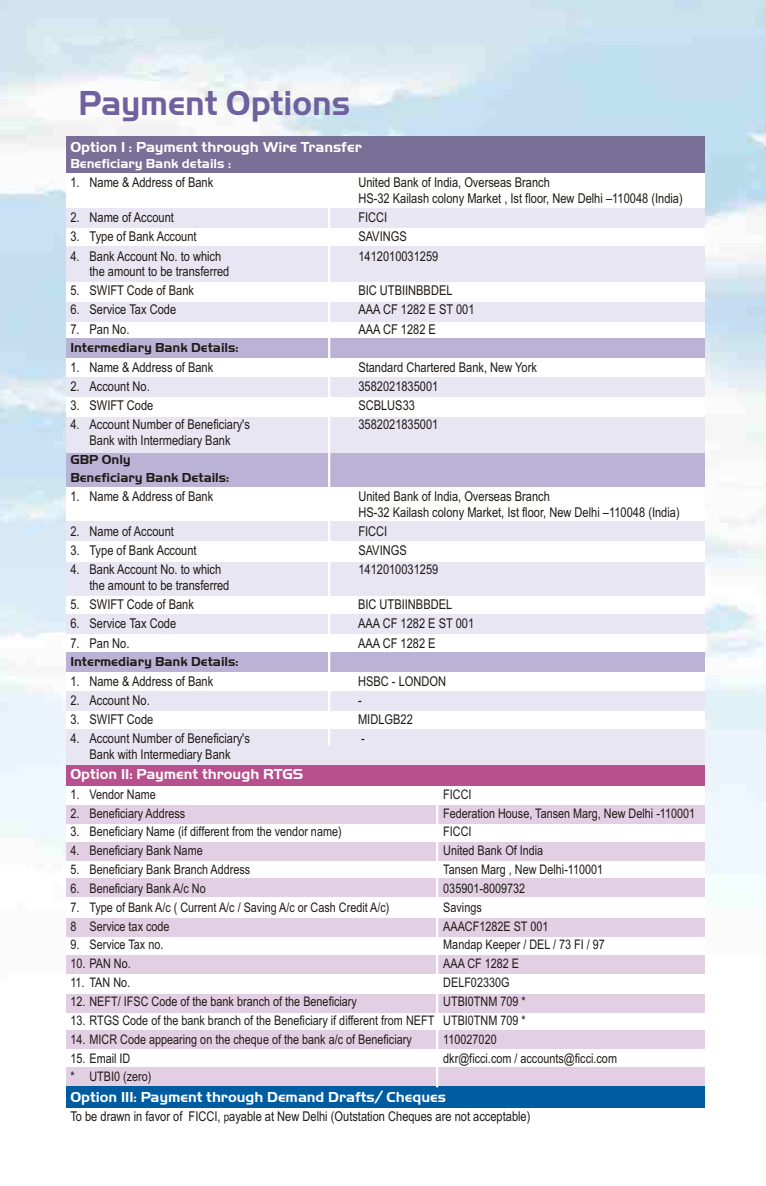
<style>
.page{position:relative;width:766px;height:1186px;background:#fff}
.page>*{position:absolute;margin:0;border:0;box-sizing:border-box;transform-origin:0 0}
.t1{font:700 36px "Handel Got D";color:#6e619e;scale:.94 1}
.t2{font:700 15px "Handel Got D";color:#fff}
.t3{font:13.5px/15.3px "Arial Narrow";color:#1f1a17}
.t4{font:700 13.5px/18.8px "Handel Got D";color:#1f1a17}
.t5{font:700 13.5px "Handel Got D";color:#fff}
.t6{font:13.2px "Arial Narrow";color:#1f1a17}
.s1{font-size:13.5px}
.s2{font-size:12px}
</style>
<div class="page">
<img style="left:0;top:0;width:765px;height:1108px">
<div style="left:66px;top:137px;width:638px;height:1001px;background:#fff"></div>
<div style="left:66px;top:137px;width:638px;height:36px;background:#787096"></div>
<div style="left:66px;top:1086px;width:638px;height:22px;background:#005ca1"></div>
<div style="left:66px;top:338px;width:638px;height:19px;background:#bab3d6"></div>
<div style="left:66px;top:449px;width:638px;height:37px;background:#bab3d6"></div>
<div style="left:66px;top:652px;width:638px;height:20px;background:#bab3d6"></div>
<div style="left:66px;top:691px;width:638px;height:19px;background:#e8e6f2"></div>
<div style="left:66px;top:729px;width:638px;height:36px;background:#e8e6f2"></div>
<div style="left:66px;top:521px;width:638px;height:20px;background:#e8e6f2"></div>
<div style="left:66px;top:765px;width:638px;height:20px;background:#b84f8f"></div>
<div style="left:66px;top:561px;width:638px;height:34px;background:#e8e6f2"></div>
<div style="left:66px;top:614px;width:638px;height:19px;background:#e8e6f2"></div>
<div style="left:66px;top:377px;width:638px;height:19px;background:#e8e6f2"></div>
<div style="left:66px;top:417px;width:638px;height:35px;background:#e8e6f2"></div>
<div style="left:66px;top:804px;width:638px;height:19px;background:#e3cfe3"></div>
<div style="left:66px;top:842px;width:638px;height:19px;background:#e3cfe3"></div>
<div style="left:66px;top:878px;width:638px;height:19px;background:#e3cfe3"></div>
<div style="left:66px;top:917px;width:638px;height:19px;background:#e3cfe3"></div>
<div style="left:66px;top:955px;width:638px;height:19px;background:#e3cfe3"></div>
<div style="left:66px;top:993px;width:638px;height:19px;background:#e3cfe3"></div>
<div style="left:66px;top:1030px;width:638px;height:19px;background:#e3cfe3"></div>
<div style="left:66px;top:1067px;width:638px;height:19px;background:#e3cfe3"></div>
<div style="left:66px;top:208px;width:638px;height:19px;background:#e8e6f2"></div>
<div style="left:66px;top:246px;width:638px;height:35px;background:#e8e6f2"></div>
<div style="left:66px;top:302px;width:638px;height:19px;background:#e8e6f2"></div>
<hr style="left:328px;top:174px;width:2px;height:571px;background:#fff">
<hr style="left:435px;top:787px;width:3px;height:300px;background:#fff">
<h1 class="t1" style="left:78px;top:85px;width:290px">Payment Options</h1>
<p class="t2" style="left:70px;top:139px;width:292px">Option I : Payment through Wire Transfer</p>
<p class="t5" style="left:70px;top:157px;width:162px">Beneficiary Bank details :</p>
<p class="t3" style="left:70px;top:176px;width:144px">1. Name &amp; Address of Bank</p>
<p class="t3" style="left:358px;top:176px;width:326px">United Bank of India, Overseas Branch<br>HS-32 Kailash colony Market , Ist floor, New Delhi –110048 (India)</p>
<p class="t3" style="left:70px;top:211px;width:105px">2. Name of Account</p>
<p class="t3" style="left:358px;top:211px;width:30px">FICCI</p>
<p class="t3" style="left:70px;top:230px;width:128px">3. Type of Bank Account</p>
<p class="t3" style="left:358px;top:230px;width:50px">SAVINGS</p>
<p class="t3" style="left:70px;top:249px;width:152px">4. Bank Account No. to which</p>
<p class="t3" style="left:358px;top:249px;width:82px">1412010031259</p>
<p class="t3" style="left:89px;top:265px;width:141px">the amount to be transferred</p>
<p class="t3" style="left:70px;top:284px;width:125px">5. SWIFT Code of Bank</p>
<p class="t3" style="left:358px;top:284px;width:96px">BIC UTBIINBBDEL</p>
<p class="t3" style="left:70px;top:303px;width:107px">6. Service Tax Code</p>
<p class="t3" style="left:358px;top:303px;width:118px">AAA CF 1282 E ST 001</p>
<p class="t3" style="left:70px;top:322px;width:61px">7. Pan No.</p>
<p class="t3" style="left:358px;top:322px;width:79px">AAA CF 1282 E</p>
<p class="t4" style="left:70px;top:339px;width:170px">Intermediary Bank Details:</p>
<p class="t3" style="left:70px;top:360px;width:144px">1. Name &amp; Address of Bank</p>
<p class="t3" style="left:358px;top:360px;width:180px">Standard Chartered Bank, New York</p>
<p class="t3" style="left:70px;top:380px;width:81px">2. Account No.</p>
<p class="t3" style="left:358px;top:380px;width:82px">3582021835001</p>
<p class="t3" style="left:70px;top:399px;width:84px">3. SWIFT Code</p>
<p class="t3" style="left:358px;top:399px;width:58px">SCBLUS33</p>
<p class="t3" style="left:70px;top:418px;width:181px">4. Account Number of Beneficiary's</p>
<p class="t3" style="left:358px;top:418px;width:82px">3582021835001</p>
<p class="t3" style="left:89px;top:433px;width:142px">Bank with Intermediary Bank</p>
<p class="t4" style="left:70px;top:450px;width:160px">GBP Only<br>Beneficiary Bank Details:</p>
<p class="t3" style="left:70px;top:490px;width:144px">1. Name &amp; Address of Bank</p>
<p class="t3" style="left:358px;top:490px;width:323px">United Bank of India, Overseas Branch<br>HS-32 Kailash colony Market, Ist floor, New Delhi –110048 (India)</p>
<p class="t3" style="left:70px;top:524px;width:105px">2. Name of Account</p>
<p class="t3" style="left:358px;top:524px;width:30px">FICCI</p>
<p class="t3" style="left:70px;top:544px;width:128px">3. Type of Bank Account</p>
<p class="t3" style="left:358px;top:544px;width:50px">SAVINGS</p>
<p class="t3" style="left:70px;top:563px;width:152px">4. Bank Account No. to which</p>
<p class="t3" style="left:358px;top:563px;width:82px">1412010031259</p>
<p class="t3" style="left:89px;top:578px;width:141px">the amount to be transferred</p>
<p class="t3" style="left:70px;top:598px;width:125px">5. SWIFT Code of Bank</p>
<p class="t3" style="left:358px;top:598px;width:96px">BIC UTBIINBBDEL</p>
<p class="t3" style="left:70px;top:617px;width:107px">6. Service Tax Code</p>
<p class="t3" style="left:358px;top:617px;width:118px">AAA CF 1282 E ST 001</p>
<p class="t3" style="left:70px;top:636px;width:61px">7. Pan No.</p>
<p class="t3" style="left:358px;top:636px;width:79px">AAA CF 1282 E</p>
<p class="t4" style="left:70px;top:652px;width:170px">Intermediary Bank Details:</p>
<p class="t3" style="left:70px;top:674px;width:144px">1. Name &amp; Address of Bank</p>
<p class="t3" style="left:358px;top:674px;width:89px">HSBC - LONDON</p>
<p class="t3" style="left:70px;top:693px;width:81px">2. Account No.</p>
<p class="t3" style="left:358px;top:693px;width:5px">-</p>
<p class="t3" style="left:70px;top:713px;width:84px">3. SWIFT Code</p>
<p class="t3" style="left:358px;top:713px;width:56px">MIDLGB22</p>
<p class="t3" style="left:70px;top:732px;width:181px">4. Account Number of Beneficiary's</p>
<p class="t3" style="left:361px;top:732px;width:5px">-</p>
<p class="t3" style="left:89px;top:747px;width:142px">Bank with Intermediary Bank</p>
<p class="t6" style="left:70px;top:789px;width:87px"><span class="s1">1.</span> Vendor Name</p>
<p class="t6" style="left:443px;top:789px;width:30px">FICCI</p>
<p class="t6" style="left:70px;top:808px;width:116px">2. Beneficiary Address</p>
<p class="t6" style="left:443px;top:808px;width:253px">Federation House, Tansen Marg, New Delhi -110001</p>
<p class="t6" style="left:70px;top:826px;width:273px">3. Beneficiary Name (if different from the vendor name)</p>
<p class="t6" style="left:443px;top:826px;width:30px">FICCI</p>
<p class="t6" style="left:70px;top:845px;width:134px">4. Beneficiary Bank Name</p>
<p class="t6" style="left:443px;top:845px;width:101px">United Bank Of India</p>
<p class="t6" style="left:70px;top:864px;width:181px">5. Beneficiary Bank Branch Address</p>
<p class="t6" style="left:443px;top:864px;width:161px">Tansen Marg , New Delhi-110001</p>
<p class="t6" style="left:70px;top:883px;width:137px">6. Beneficiary Bank A/c No</p>
<p class="t6" style="left:443px;top:883px;width:83px">035901-8009732</p>
<p class="t6" style="left:70px;top:902px;width:320px">7. Type of Bank A/c ( Current A/c / Saving A/c or Cash Credit A/c)</p>
<p class="t6" style="left:443px;top:902px;width:40px">Savings</p>
<p class="t6" style="left:70px;top:921px;width:101px">8 Service tax code</p>
<p class="t6" style="left:443px;top:921px;width:107px">AAACF1282E ST 001</p>
<p class="t6" style="left:70px;top:939px;width:94px">9. Service Tax no.</p>
<p class="t6" style="left:443px;top:939px;width:163px">Mandap Keeper / DEL / 73 FI / 97</p>
<p class="t6" style="left:70px;top:958px;width:62px">10. PAN No.</p>
<p class="t6" style="left:443px;top:958px;width:77px">AAA CF 1282 E</p>
<p class="t6" style="left:70px;top:977px;width:61px">11. TAN No.</p>
<p class="t6" style="left:443px;top:977px;width:68px">DELF02330G</p>
<p class="t6" style="left:70px;top:996px;width:288px">12. NEFT/ IFSC Code of the bank branch of the Beneficiary</p>
<p class="t6" style="left:443px;top:996px;width:84px">UTBI0TNM 709 *</p>
<p class="t6" style="left:70px;top:1015px;width:456px">13. RTGS Code of the bank branch of the Beneficiary if different from NEFT UTBI0TNM 709 *</p>
<p class="t6" style="left:70px;top:1034px;width:343px">14. MICR Code appearing on the cheque of the bank a/c of Beneficiary</p>
<p class="t6" style="left:443px;top:1034px;width:55px">110027020</p>
<p class="t6" style="left:70px;top:1052px;width:62px">15. Email ID</p>
<p class="t6" style="left:443px;top:1052px;width:175px">dkr@ficci.com / accounts@ficci.com</p>
<p class="t6" style="left:70px;top:1071px;width:83px">* UTBI0 (zero)</p>
<p class="t3" style="left:70px;top:1110px;width:461px">To be drawn in favor of FICCI, <span class="s2">p</span>ayable at New Delhi (Outstation Cheques are not acceptable)</p>
<p class="t2" style="left:70px;top:767px;width:234px">Option II: Payment through RTGS</p>
<p class="t2" style="left:70px;top:1089px;width:377px">Option III: Payment through Demand Drafts/ Cheques</p>
</div>
